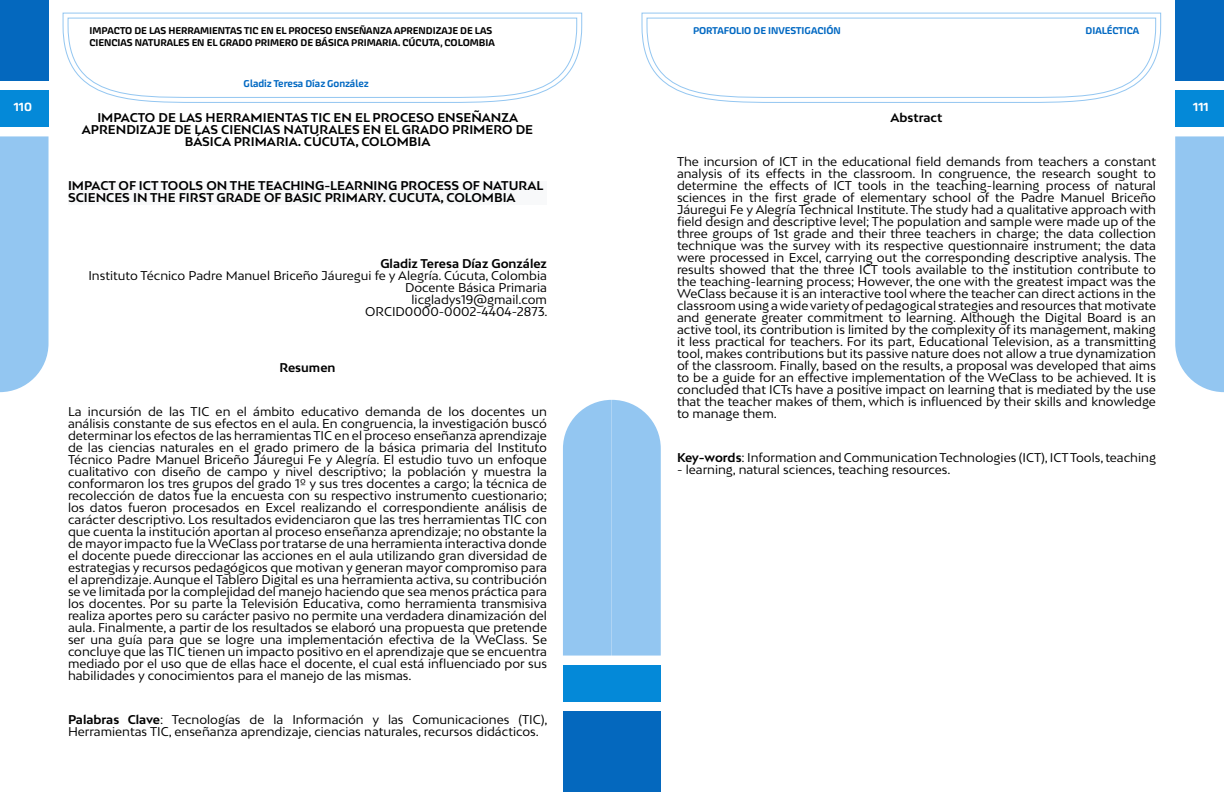
<style>
.page{position:relative;width:1224px;height:792px;background:#fff}
.page>*{position:absolute;margin:0;border:0;box-sizing:border-box;transform-origin:0 0}
.t1{font:12px/12px "Bw Mitga";color:#000;text-align:justify}
.t2{font:700 12px/12px "Bw Mitga";color:#000;text-align:center}
.t3{font:500 12px "Akceler Aalt";color:#fff}
.t4{font:500 10px/12px "Akceler Aalt";color:#000}
.t5{font:500 10px "Akceler Aalt";color:#0068c2}
.s1{font-weight:700}
</style>
<div class="page">
<div style="left:0;top:0;width:49px;height:81px;background:#0468be"></div>
<div style="left:0;top:90px;width:49px;height:37px;background:#0489d8"></div>
<div style="left:0;top:136px;width:49px;height:256px;background:#93c6f1"></div>
<div style="left:563px;top:711px;width:49px;height:81px;background:#0468be"></div>
<div style="left:563px;top:665px;width:49px;height:37px;background:#0489d8"></div>
<svg style="left:62px;top:12px;width:521px;height:91px"></svg>
<svg style="left:67px;top:17px;width:511px;height:81px"></svg>
<div style="left:1175px;top:0;width:49px;height:81px;background:#0468be"></div>
<div style="left:1175px;top:90px;width:49px;height:37px;background:#0489d8"></div>
<div style="left:1175px;top:136px;width:49px;height:256px;background:#93c6f1"></div>
<div style="left:612px;top:711px;width:49px;height:81px;background:#0468be"></div>
<div style="left:612px;top:665px;width:49px;height:37px;background:#0489d8"></div>
<div style="left:563px;top:400px;width:98px;height:256px;background:#93c6f1"></div>
<svg style="left:641px;top:12px;width:521px;height:91px"></svg>
<svg style="left:646px;top:17px;width:511px;height:81px"></svg>
<div style="left:68px;top:181px;width:479px;height:24px;background:#f8f9fa"></div>
<p class="t4" style="left:90px;top:24px;width:407px">IMPACTO DE LAS HERRAMIENTAS TIC EN EL PROCESO ENSEÑANZA APRENDIZAJE DE LAS<br>CIENCIAS NATURALES EN EL GRADO PRIMERO DE BÁSICA PRIMARIA. CÚCUTA, COLOMBIA</p>
<p class="t5" style="left:693px;top:23px;width:149px">PORTAFOLIO DE INVESTIGACIÓN</p>
<p class="t5" style="left:1085px;top:23px;width:55px">DIALÉCTICA</p>
<p class="t5" style="left:244px;top:76px;width:126px">Gladiz Teresa Díaz González</p>
<p class="t3" style="left:14px;top:98px;width:20px">110</p>
<p class="t3" style="left:1193px;top:98px;width:17px">111</p>
<p class="t2" style="left:82px;top:112px;width:453px">IMPACTO DE LAS HERRAMIENTAS TIC EN EL PROCESO ENSEÑANZA<br>APRENDIZAJE DE LAS CIENCIAS NATURALES EN EL GRADO PRIMERO DE<br>BÁSICA PRIMARIA. CÚCUTA, COLOMBIA</p>
<p class="t2" style="left:68px;top:180px;width:477px;text-align:left">IMPACT OF ICT TOOLS ON THE TEACHING-LEARNING PROCESS OF NATURAL<br>SCIENCES IN THE FIRST GRADE OF BASIC PRIMARY. CUCUTA, COLOMBIA</p>
<p class="t2" style="left:891px;top:112px;width:53px">Abstract</p>
<p class="t1" style="left:677px;top:156px;width:481px">The incursion of ICT in the educational field demands from teachers a constant analysis of its effects in the classroom. In congruence, the research sought to determine the effects of ICT tools in the teaching-learning process of natural sciences in the first grade of elementary school of the Padre Manuel Briceño Jáuregui Fe y Alegría Technical Institute. The study had a qualitative approach with field design and descriptive level; The population and sample were made up of the three groups of 1st grade and their three teachers in charge; the data collection technique was the survey with its respective questionnaire instrument; the data were processed in Excel, carrying out the corresponding descriptive analysis. The results showed that the three ICT tools available to the institution contribute to the teaching-learning process; However, the one with the greatest impact was the WeClass because it is an interactive tool where the teacher can direct actions in the classroom using a wide variety of pedagogical strategies and resources that motivate and generate greater commitment to learning. Although the Digital Board is an active tool, its contribution is limited by the complexity of its management, making it less practical for teachers. For its part, Educational Television, as a transmitting tool, makes contributions but its passive nature does not allow a true dynamization of the classroom. Finally, based on the results, a proposal was developed that aims to be a guide for an effective implementation of the WeClass to be achieved. It is concluded that ICTs have a positive impact on learning that is mediated by the use that the teacher makes of them, which is influenced by their skills and knowledge to manage them.</p>
<p class="t1" style="left:677px;top:452px;width:481px"><span class="s1">Key-words</span>: Information and Communication Technologies (ICT), ICT Tools, teaching</p>
<p class="t1" style="left:677px;top:464px;width:275px">- learning, natural sciences, teaching resources.</p>
<p class="t2" style="left:380px;top:258px;width:168px">Gladiz Teresa Díaz González</p>
<p class="t1" style="left:88px;top:270px;width:460px">Instituto Técnico Padre Manuel Briceño Jáuregui fe y Alegría. Cúcuta, Colombia</p>
<p class="t1" style="left:405px;top:282px;width:143px">Docente Básica Primaria</p>
<p class="t1" style="left:412px;top:294px;width:137px">licgladys19@gmail.com</p>
<p class="t1" style="left:365px;top:306px;width:184px">ORCID0000-0002-4404-2873.</p>
<p class="t2" style="left:279px;top:362px;width:58px">Resumen</p>
<p class="t1" style="left:68px;top:406px;width:481px">La incursión de las TIC en el ámbito educativo demanda de los docentes un análisis constante de sus efectos en el aula. En congruencia, la investigación buscó determinar los efectos de las herramientas TIC en el proceso enseñanza aprendizaje de las ciencias naturales en el grado primero de la básica primaria del Instituto Técnico Padre Manuel Briceño Jáuregui Fe y Alegría. El estudio tuvo un enfoque cualitativo con diseño de campo y nivel descriptivo; la población y muestra la conformaron los tres grupos del grado 1º y sus tres docentes a cargo; la técnica de recolección de datos fue la encuesta con su respectivo instrumento cuestionario; los datos fueron procesados en Excel realizando el correspondiente análisis de carácter descriptivo. Los resultados evidenciaron que las tres herramientas TIC con que cuenta la institución aportan al proceso enseñanza aprendizaje; no obstante la de mayor impacto fue la WeClass por tratarse de una herramienta interactiva donde el docente puede direccionar las acciones en el aula utilizando gran diversidad de estrategias y recursos pedagógicos que motivan y generan mayor compromiso para el aprendizaje. Aunque el Tablero Digital es una herramienta activa, su contribución se ve limitada por la complejidad del manejo haciendo que sea menos práctica para los docentes. Por su parte la Televisión Educativa, como herramienta transmisiva realiza aportes pero su carácter pasivo no permite una verdadera dinamización del aula. Finalmente, a partir de los resultados se elaboró una propuesta que pretende ser una guía para que se logre una implementación efectiva de la WeClass. Se concluye que las TIC tienen un impacto positivo en el aprendizaje que se encuentra mediado por el uso que de ellas hace el docente, el cual está influenciado por sus habilidades y conocimientos para el manejo de las mismas.</p>
<p class="t1" style="left:68px;top:714px;width:481px"><span class="s1">Palabras Clave</span>: Tecnologías de la Información y las Comunicaciones (TIC),<br>Herramientas TIC, enseñanza aprendizaje, ciencias naturales, recursos didácticos.</p>
</div>
